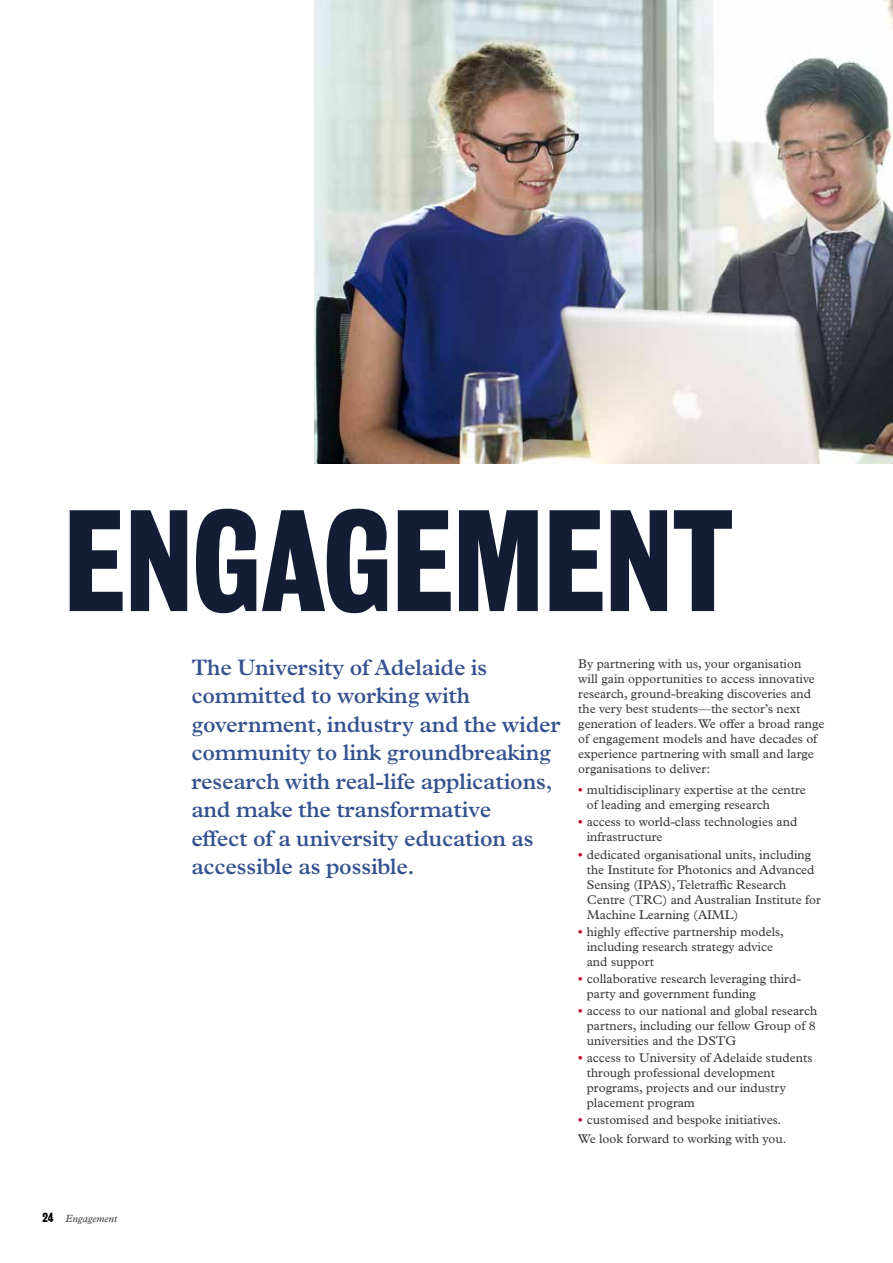
<style>
.page{position:relative;width:893px;height:1263px;background:#fff}
.page>*{position:absolute;margin:0;border:0;box-sizing:border-box;transform-origin:0 0}
.t1{font:700 131.25px "Bureau Grot Condensed";color:#131e36}
.t2{font:600 22.5px/28.5px "Plantin MT Std";letter-spacing:-.01em;color:#33528f}
.t3{font:12.75px/15px "Plantin MT Std";color:#393939}
.t4{font:italic 10.5px "Plantin MT Std";color:#393939}
.s1{font-family:"Bureau Grot Condensed";font-weight:700;font-style:normal;font-size:12px;color:#000}
.s2{font-weight:700;color:#be002f}
</style>
<div class="page">
<img style="left:315px;top:0;width:578px;height:463px">
<h1 class="t1" style="left:64px;top:485px;width:671px">ENGAGEMENT</h1>
<p class="t4" style="left:43px;top:1212px;width:76px"><span class="s1">24</span> Engagement</p>
<p class="t2" style="left:191px;top:653px;width:371px">The University of Adelaide is committed to working with government, industry and the wider community to link groundbreaking research with real-life applications, and make the transformative<br>effect of a university education as accessible as possible.</p>
<p class="t3" style="left:578px;top:656px;width:248px">By partnering with us, your organisation<br>will gain opportunities to access innovative research, ground-breaking discoveries and the very best students—the sector’s next generation of leaders. We offer a broad range of engagement models and have decades of experience partnering with small and large organisations to deliver:</p>
<p class="t3" style="left:587px;top:783px;width:221px;text-indent:-9px"><span class="s2">•</span> multidisciplinary expertise at the centre of leading and emerging research</p>
<p class="t3" style="left:587px;top:815px;width:212px;text-indent:-9px"><span class="s2">•</span> access to world-class technologies and infrastructure</p>
<p class="t3" style="left:587px;top:847px;width:236px;text-indent:-9px"><span class="s2">•</span> dedicated organisational units, including the Institute for Photonics and Advanced Sensing (IPAS), Teletraffic Research Centre (TRC) and Australian Institute for Machine Learning (AIML)</p>
<p class="t3" style="left:587px;top:924px;width:199px;text-indent:-9px"><span class="s2">•</span> highly effective partnership models, including research strategy advice and support</p>
<p class="t3" style="left:587px;top:971px;width:216px;text-indent:-9px"><span class="s2">•</span> collaborative research leveraging third&shy;party and government funding</p>
<p class="t3" style="left:587px;top:1003px;width:232px;text-align:justify;text-indent:-9px"><span class="s2">•</span> access to our national and global research partners, including our fellow Group of 8 universities and the DSTG</p>
<p class="t3" style="left:587px;top:1050px;width:227px;text-indent:-9px"><span class="s2">•</span> access to University of Adelaide students through professional development programs, projects and our industry placement program</p>
<p class="t3" style="left:578px;top:1110px;width:210px;line-height:19.2px"><span class="s2">•</span> customised and bespoke initiatives.<br>We look forward to working with you.</p>
</div>
